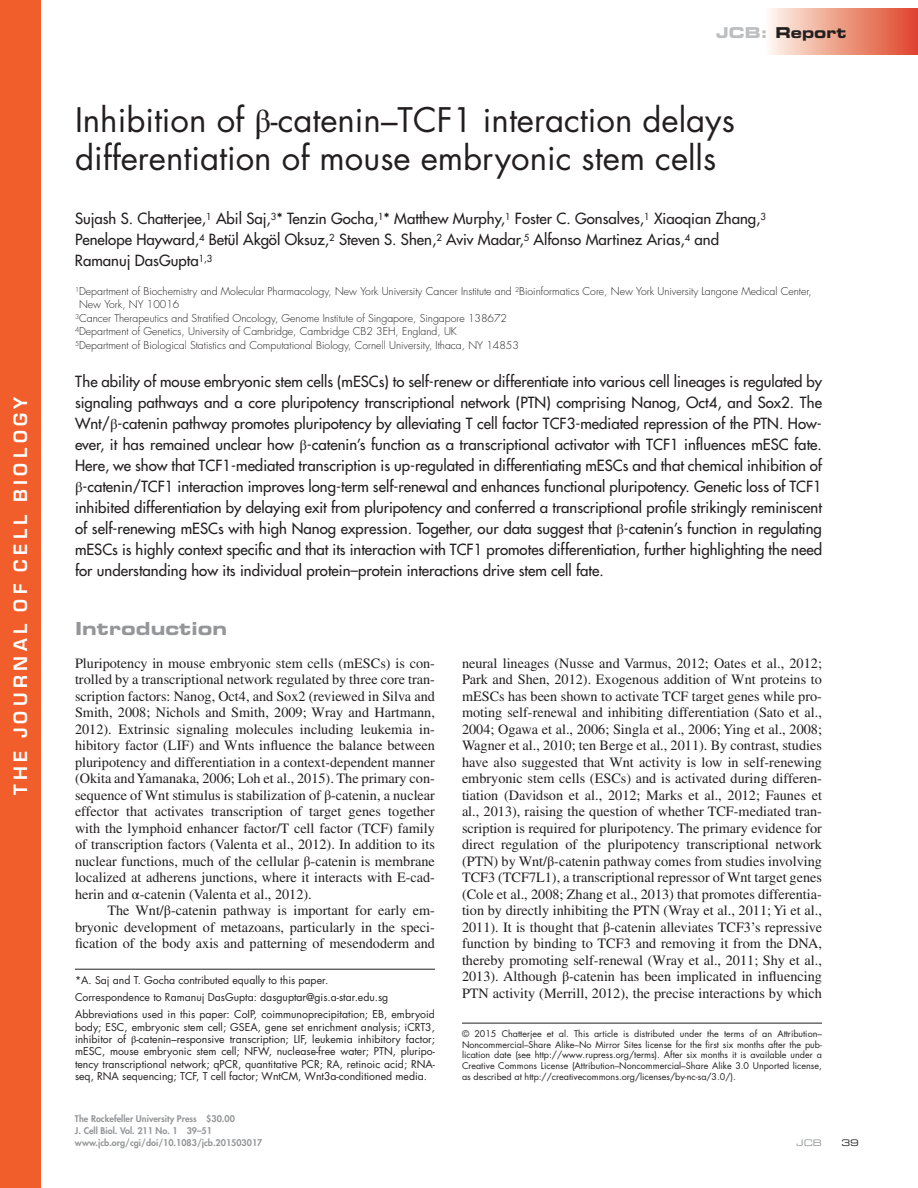
<style>
.page{position:relative;width:918px;height:1188px;background:#fff}
.page>*{position:absolute;margin:0;border:0;box-sizing:border-box;transform-origin:0 0}
.t1{font:33px/38.2px "Futura Std";color:#231f20}
.t2{font:600 18px "Eurostile";letter-spacing:.25em;color:#fff}
.t3{font:18px "Eurostile LT Std Bold Ex 2";letter-spacing:.005em;color:#949698}
.t4{font:500 15px/21px "Futura Std";color:#231f20;text-align:justify}
.t5{font:15px "Eurostile LT Std Bold Ex 2";color:#231f20}
.t6{font:14.25px/16.5px "Times LT Std";color:#231f20;text-align:justify}
.t7{font:10.5px/12.5px "Futura Std";color:#231f20}
.t8{font:300 10.5px "Futura Std";color:#231f20}
.t9{font:9px/10.8px "Futura Std";color:#231f20;text-align:justify}
.t10{font:800 9px/12px "Futura Std";color:#949698}
.t11{font:9px "Eurostile LT Std Ex 2";color:#949698}
.t12{font:9px "Eurostile LT Std Ex 2";color:#231f20}
.s1{color:#bcbec0}
.s2{font-family:"STIX General"}
.s3{font-family:"STIX General";font-weight:400}
</style>
<div class="page">
<div style="left:763px;top:8px;width:155px;height:47px;background:linear-gradient(to right,#fefbf0,#de4326)"></div>
<hr style="left:462px;top:1023px;width:360px;height:1px;background:#231f20">
<hr style="left:75px;top:969px;width:360px;height:1px;background:#231f20">
<div style="left:0;top:0;width:40px;height:1188px;background:#f15d2b"></div>
<p class="t2" style="left:13px;top:795px;width:400px;rotate:-90deg">THE JOURNAL OF CELL BIOLOGY</p>
<p class="t5" style="left:716px;top:22px;width:132px"><span class="s1">JCB:</span> Report</p>
<h1 class="t1" style="left:75px;top:101px;width:661px">Inhibition of <span class="s2">β</span>-catenin–TCF1 interaction delays differentiation of mouse embryonic stem cells</h1>
<p class="t4" style="left:75px;top:209px;width:692px;text-align:left">Sujash S. Chatterjee,<sup>1</sup> Abil Saj,<sup>3</sup>* Tenzin Gocha,<sup>1</sup>* Matthew Murphy,<sup>1</sup> Foster C. Gonsalves,<sup>1</sup> Xiaoqian Zhang,<sup>3<br></sup>Penelope Hayward,<sup>4</sup> Betül Akgöl Oksuz,<sup>2</sup> Steven S. Shen,<sup>2</sup> Aviv Madar,<sup>5</sup> Alfonso Martinez Arias,<sup>4</sup> and<br>Ramanuj DasGupta<sup>1,3</sup></p>
<p class="t8" style="left:75px;top:285px;width:738px"><sup>1</sup>Department of Biochemistry and Molecular Pharmacology, New York University Cancer Institute and <sup>2</sup>Bioinformatics Core, New York University Langone Medical Center,</p>
<p class="t8" style="left:79px;top:298px;width:102px">New York, NY 10016</p>
<p class="t8" style="left:75px;top:312px;width:434px"><sup>3</sup>Cancer Therapeutics and Stratified Oncology, Genome Institute of Singapore, Singapore 138672</p>
<p class="t8" style="left:75px;top:325px;width:383px"><sup>4</sup>Department of Genetics, University of Cambridge, Cambridge CB2 3EH, England, UK</p>
<p class="t8" style="left:75px;top:339px;width:445px"><sup>5</sup>Department of Biological Statistics and Computational Biology, Cornell University, Ithaca, NY 14853</p>
<p class="t4" style="left:75px;top:371px;width:749px">The ability of mouse embryonic stem cells (mESCs) to self-renew or differentiate into various cell lineages is regulated by signaling pathways and a core pluripotency transcriptional network (PTN) comprising Nanog, Oct4, and Sox2. The Wnt/<span class="s3">β</span>-catenin pathway promotes pluripotency by alleviating T cell factor TCF3-mediated repression of the PTN. How&shy;ever, it has remained unclear how <span class="s3">β</span>-catenin’s function as a transcriptional activator with TCF1 influences mESC fate.<br>Here, we show that TCF1-mediated transcription is up-regulated in differentiating mESCs and that chemical inhibition of <span class="s3">β</span>-catenin/TCF1 interaction improves long-term self-renewal and enhances functional pluripotency. Genetic loss of TCF1 inhibited differentiation by delaying exit from pluripotency and conferred a transcriptional profile strikingly reminiscent of self-renewing mESCs with high Nanog expression. Together, our data suggest that <span class="s3">β</span>-catenin’s function in regulating mESCs is highly context specific and that its interaction with TCF1 promotes differentiation, further highlighting the need for understanding how its individual protein–protein interactions drive stem cell fate.</p>
<p class="t3" style="left:75px;top:615px;width:154px">Introduction</p>
<p class="t6" style="left:75px;top:654px;width:362px">Pluripotency in mouse embryonic stem cells (mESCs) is con&shy;trolled by a transcriptional network regulated by three core tran&shy;scription factors: Nanog, Oct4, and Sox2 (reviewed in Silva and Smith, 2008; Nichols and Smith, 2009; Wray and Hartmann, 2012). Extrinsic signaling molecules including leukemia in&shy;hibitory factor (LIF) and Wnts influence the balance between pluripotency and differentiation in a context-dependent manner (Okita and Yamanaka, 2006; Loh et al., 2015). The primary con&shy;sequence of Wnt stimulus is stabilization of <span class="s2">β</span>-catenin, a nuclear effector that activates transcription of target genes together with the lymphoid enhancer factor/T cell factor (TCF) family of transcription factors (Valenta et al., 2012). In addition to its nuclear functions, much of the cellular <span class="s2">β</span>-catenin is membrane localized at adherens junctions, where it interacts with E-cad&shy;herin and <span class="s2">α</span>-catenin (Valenta et al., 2012).</p>
<p class="t6" style="left:75px;top:902px;width:362px;text-indent:32px">The Wnt/<span class="s2">β</span>-catenin pathway is important for early em&shy;bryonic development of metazoans, particularly in the speci&shy;fication of the body axis and patterning of mesendoderm and</p>
<p class="t7" style="left:75px;top:972px;width:361px;line-height:16.8px">*A. Saj and T. Gocha contributed equally to this paper.<br>Correspondence to Ramanuj DasGupta: dasguptar@gis.a-star.edu.sg<br>Abbreviations used in this paper: CoIP, coimmunoprecipitation; EB, embryoid</p>
<p class="t7" style="left:75px;top:1021px;width:362px;text-align:justify">body; ESC, embryonic stem cell; GSEA, gene set enrichment analysis; iCRT3, inhibitor of <span class="s2">β</span>-catenin–responsive transcription; LIF, leukemia inhibitory factor; mESC, mouse embryonic stem cell; NFW, nuclease-free water; PTN, pluripo&shy;tency transcriptional network; qPCR, quantitative PCR; RA, retinoic acid; RNA&shy;seq, RNA sequencing; TCF, T cell factor; WntCM, Wnt3a-conditioned media.</p>
<p class="t10" style="left:75px;top:1112px;width:189px">The Rockefeller University Press $30.00<br>J. Cell Biol. Vol. 211 No. 1 39–51 www.jcb.org/cgi/doi/10.1083/jcb.201503017</p>
<p class="t6" style="left:462px;top:654px;width:362px">neural lineages (Nusse and Varmus, 2012; Oates et al., 2012; Park and Shen, 2012). Exogenous addition of Wnt proteins to mESCs has been shown to activate TCF target genes while pro&shy;moting self-renewal and inhibiting differentiation (Sato et al., 2004; Ogawa et al., 2006; Singla et al., 2006; Ying et al., 2008; Wagner et al., 2010; ten Berge et al., 2011). By contrast, studies have also suggested that Wnt activity is low in self-renewing embryonic stem cells (ESCs) and is activated during differen&shy;tiation (Davidson et al., 2012; Marks et al., 2012; Faunes et al., 2013), raising the question of whether TCF-mediated tran&shy;scription is required for pluripotency. The primary evidence for direct regulation of the pluripotency transcriptional network (PTN) by Wnt/<span class="s2">β</span>-catenin pathway comes from studies involving TCF3 (TCF7L1), a transcriptional repressor of Wnt target genes (Cole et al., 2008; Zhang et al., 2013) that promotes differentia&shy;tion by directly inhibiting the PTN (Wray et al., 2011; Yi et al., 2011). It is thought that <span class="s2">β</span>-catenin alleviates TCF3’s repressive function by binding to TCF3 and removing it from the DNA, thereby promoting self-renewal (Wray et al., 2011; Shy et al., 2013). Although <span class="s2">β</span>-catenin has been implicated in influencing PTN activity (Merrill, 2012), the precise interactions by which</p>
<p class="t9" style="left:462px;top:1028px;width:362px">© 2015 Chatterjee et al. This article is distributed under the terms of an Attribution– Noncommercial–Share Alike–No Mirror Sites license for the first six months after the pub&shy;lication date (see http://www.rupress.org/terms). After six months it is available under a Creative Commons License (Attribution–Noncommercial–Share Alike 3.0 Unported license, as described at http://creativecommons.org/licenses/by-nc-sa/3.0/).</p>
<p class="t11" style="left:796px;top:1136px;width:27px">JCB</p>
<p class="t12" style="left:842px;top:1136px;width:19px">39</p>
</div>
